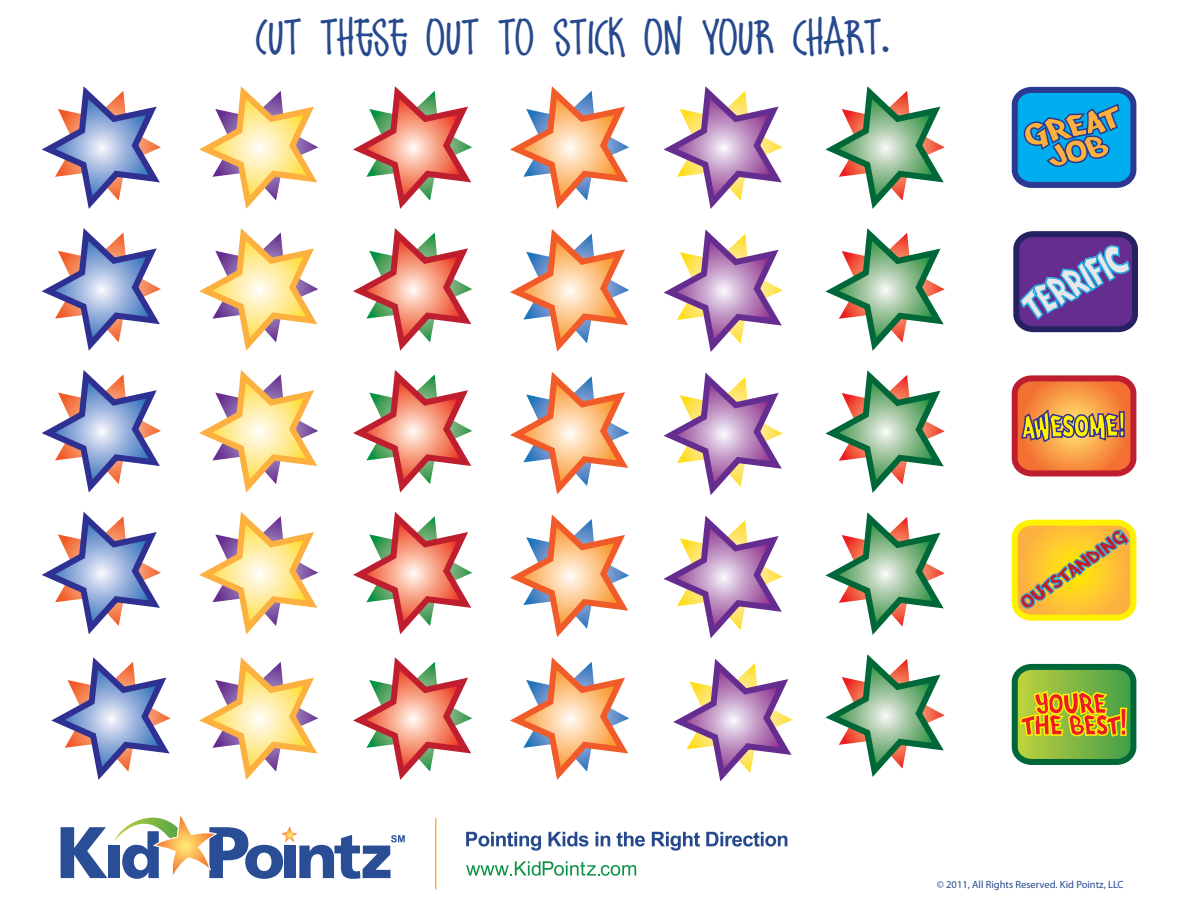
<style>
.page{position:relative;width:1188px;height:918px;background:#fff}
.page>*{position:absolute;margin:0;border:0;box-sizing:border-box;transform-origin:0 0}
.t1{font:54px "Schoolbully";color:#274a8f;scale:.92 1}
.t2{font:48.45px "Arfmoochikncheez";color:#e6e7e8;scale:.63 1}
.t3{font:37.65px "Arfmoochikncheez";color:#fbb040}
.t4{font:36.9px "Arfmoochikncheez";color:#fff200;scale:.67 1}
.t5{font:34.05px "Arfmoochikncheez";color:#ed1d24;scale:.76 1}
.t6{font:23.55px "Arfmoochikncheez";color:#be1e2d;scale:.96 1}
.t7{font:10.5px "Myriad Pro";color:#26498e}
.s1{font-family:"Sans Extra Black Condensed DTC"}
.s2{font-family:"Impact"}
</style>
<div class="page">
<svg style="left:41px;top:511px;width:120px;height:124px"></svg>
<svg style="left:199px;top:511px;width:119px;height:124px"></svg>
<svg style="left:353px;top:511px;width:119px;height:124px"></svg>
<svg style="left:510px;top:514px;width:119px;height:123px"></svg>
<svg style="left:41px;top:370px;width:120px;height:123px"></svg>
<svg style="left:199px;top:370px;width:119px;height:123px"></svg>
<svg style="left:353px;top:370px;width:119px;height:123px"></svg>
<svg style="left:510px;top:372px;width:119px;height:123px"></svg>
<svg style="left:41px;top:228px;width:120px;height:123px"></svg>
<svg style="left:199px;top:228px;width:119px;height:123px"></svg>
<svg style="left:353px;top:228px;width:119px;height:123px"></svg>
<svg style="left:510px;top:229px;width:119px;height:123px"></svg>
<svg style="left:41px;top:86px;width:120px;height:123px"></svg>
<svg style="left:199px;top:86px;width:119px;height:123px"></svg>
<svg style="left:353px;top:86px;width:119px;height:123px"></svg>
<svg style="left:510px;top:86px;width:119px;height:123px"></svg>
<hr style="left:435px;top:818px;width:1px;height:71px;background:#fbb040">
<svg style="left:466px;top:832px;width:75px;height:19px"></svg>
<svg style="left:548px;top:832px;width:40px;height:15px"></svg>
<svg style="left:596px;top:832px;width:14px;height:14px"></svg>
<svg style="left:617px;top:832px;width:28px;height:15px"></svg>
<svg style="left:652px;top:832px;width:48px;height:19px"></svg>
<svg style="left:706px;top:832px;width:81px;height:15px"></svg>
<svg style="left:466px;top:861px;width:170px;height:15px"></svg>
<svg style="left:61px;top:827px;width:46px;height:51px"></svg>
<div style="left:109px;top:846px;width:11px;height:32px;background:#294e96"></div>
<svg style="left:114px;top:815px;width:291px;height:64px"></svg>
<svg style="left:1013px;top:231px;width:125px;height:102px;background:#593d93"></svg>
<svg style="left:1011px;top:375px;width:126px;height:102px;background:#dc7a4e"></svg>
<svg style="left:1011px;top:663px;width:126px;height:102px;background:#7eb342"></svg>
<svg style="left:1011px;top:519px;width:126px;height:102px;background:#f2cd3a"></svg>
<svg style="left:825px;top:512px;width:120px;height:123px"></svg>
<svg style="left:825px;top:370px;width:120px;height:123px"></svg>
<svg style="left:825px;top:228px;width:120px;height:123px"></svg>
<svg style="left:825px;top:86px;width:120px;height:123px"></svg>
<svg style="left:825px;top:654px;width:120px;height:123px"></svg>
<svg style="left:51px;top:657px;width:120px;height:123px"></svg>
<svg style="left:199px;top:657px;width:119px;height:123px"></svg>
<svg style="left:353px;top:657px;width:119px;height:123px"></svg>
<svg style="left:510px;top:657px;width:119px;height:123px"></svg>
<svg style="left:663px;top:515px;width:120px;height:124px"></svg>
<svg style="left:663px;top:372px;width:120px;height:123px"></svg>
<svg style="left:663px;top:229px;width:120px;height:123px"></svg>
<svg style="left:663px;top:86px;width:120px;height:123px"></svg>
<svg style="left:673px;top:659px;width:120px;height:123px"></svg>
<svg style="left:1011px;top:86px;width:126px;height:102px;background:#1891d5"></svg>
<h1 class="t1" style="left:255px;top:1px;width:690px">Cut these out to stick on your chart.</h1>
<h3 class="t3" style="left:1022px;top:121px;width:97px;rotate:-12deg">GREAT</h3>
<h2 class="t2" style="left:1017px;top:290px;width:176px;rotate:-28deg">TERRIFIC</h2>
<h3 class="t4" style="left:1022px;top:411px;width:156px;rotate:-1deg">AWESOME<span class="s1">!</span></h3>
<h3 class="t6" style="left:1017px;top:597px;width:131px;rotate:-35deg">OUTSTANDING</h3>
<h3 class="t5" style="left:1035px;top:689px;width:95px">YOURE</h3>
<h3 class="t5" style="left:1023px;top:711px;width:138px">THE BEST<span class="s2">!</span></h3>
<p class="t7" style="left:937px;top:878px;width:188px">© 2011, All Rights Reserved. Kid Pointz, LLC</p>
</div>
